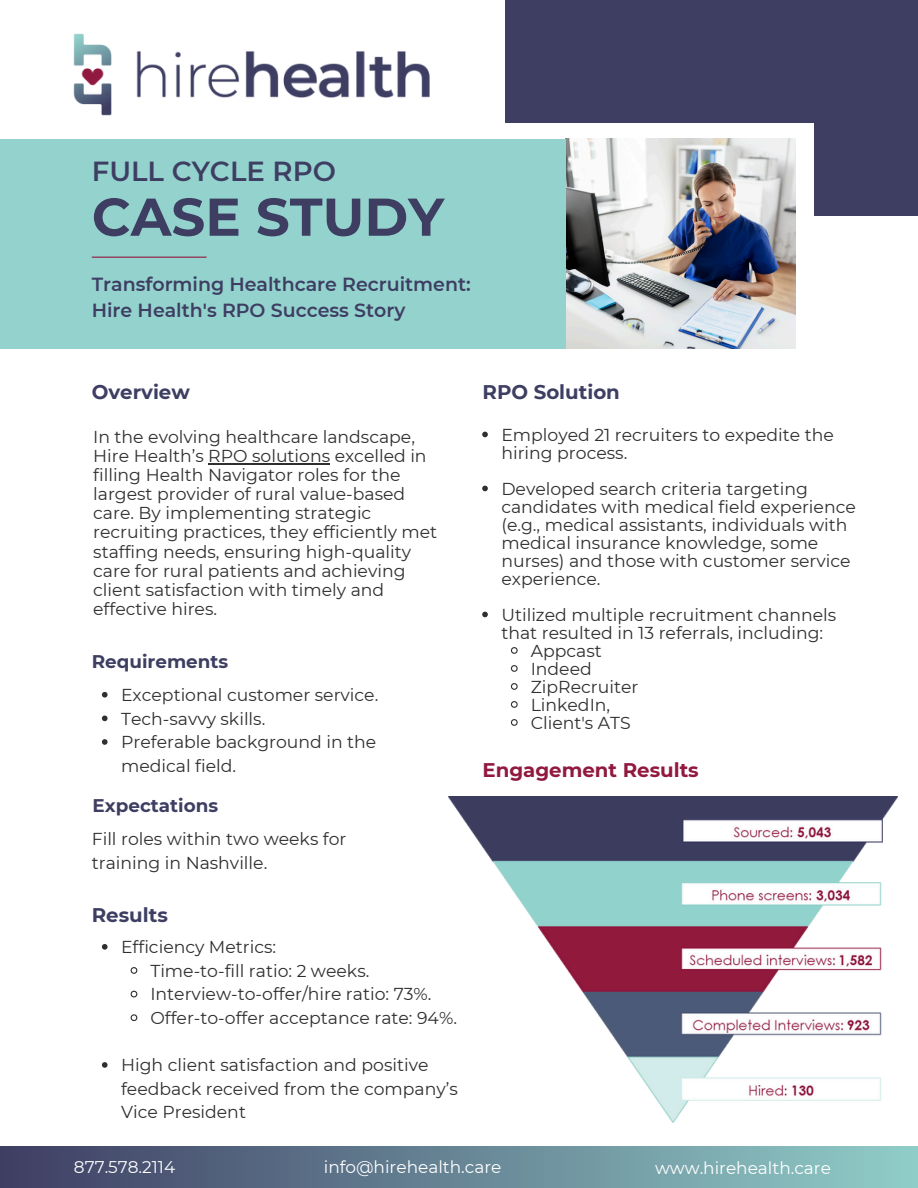
<style>
.page{position:relative;width:918px;height:1188px;background:#fff}
.page>*{position:absolute;margin:0;border:0;box-sizing:border-box;transform-origin:0 0}
.t1{font:700 53.1px "Montserrat";color:#3e3e63}
.t2{font:600 27.6px "Montserrat";color:#3e3e63}
.t3{font:700 19.8px "Montserrat";color:#3e3e63}
.t4{font:700 19.8px "Montserrat";color:#911940}
.t5{font:600 18.9px/25.8px "Montserrat";color:#3e3e63}
.t6{font:700 18.3px "Montserrat";color:#3e3e63}
.t7{font:17.25px/19.2px "Montserrat";color:#302f2f}
.t8{font:16.95px "Montserrat";color:#fff}
</style>
<div class="page">
<div style="left:505px;top:0;width:413px;height:216px;background:#3e3e63"></div>
<div style="left:373px;top:123px;width:440px;height:288px;background:#fff"></div>
<img style="left:566px;top:138px;width:229px;height:211px">
<div style="left:0;top:139px;width:566px;height:210px;background:#94d3cd"></div>
<div style="left:0;top:1146px;width:917px;height:42px;background:linear-gradient(to right,#3e3e63,#90cdc8)"></div>
<hr style="left:92px;top:257px;width:115px;height:1px;background:#911940">
<img style="left:74px;top:34px;width:356px;height:82px">
<svg style="left:482px;top:432px;width:6px;height:5px"></svg>
<svg style="left:482px;top:486px;width:6px;height:5px"></svg>
<svg style="left:482px;top:612px;width:6px;height:5px"></svg>
<svg style="left:510px;top:647px;width:8px;height:7px"></svg>
<svg style="left:510px;top:665px;width:8px;height:7px"></svg>
<svg style="left:510px;top:683px;width:8px;height:7px"></svg>
<svg style="left:510px;top:701px;width:8px;height:7px"></svg>
<svg style="left:510px;top:719px;width:8px;height:7px"></svg>
<svg style="left:102px;top:944px;width:6px;height:6px"></svg>
<svg style="left:130px;top:967px;width:8px;height:7px"></svg>
<svg style="left:130px;top:990px;width:8px;height:8px"></svg>
<svg style="left:130px;top:1014px;width:8px;height:7px"></svg>
<svg style="left:102px;top:1062px;width:6px;height:6px"></svg>
<hr style="left:208px;top:463px;width:122px;height:1px;background:#302f2f">
<svg style="left:102px;top:692px;width:6px;height:6px"></svg>
<svg style="left:102px;top:716px;width:6px;height:5px"></svg>
<svg style="left:102px;top:739px;width:6px;height:6px"></svg>
<img style="left:448px;top:796px;width:449px;height:326px">
<h3 class="t2" style="left:92px;top:154px;width:246px">FULL CYCLE RPO</h3>
<h2 class="t1" style="left:92px;top:184px;width:354px">CASE STUDY</h2>
<h1 class="t5" style="left:92px;top:271px;width:380px">Transforming Healthcare Recruitment:<br>Hire Health's RPO Success Story</h1>
<h3 class="t3" style="left:92px;top:380px;width:100px">Overview</h3>
<h3 class="t7" style="left:93px;top:427px;width:346px">In the evolving healthcare landscape, Hire Health’s RPO solutions excelled in filling Health Navigator roles for the largest provider of rural value-based care. By implementing strategic recruiting practices, they efficiently met staffing needs, ensuring high-quality care for rural patients and achieving client satisfaction with timely and effective hires.</h3>
<p class="t6" style="left:92px;top:651px;width:138px">Requirements</p>
<p class="t7" style="left:121px;top:685px;width:259px">Exceptional customer service.</p>
<h3 class="t7" style="left:121px;top:709px;width:146px">Tech-savvy skills.</h3>
<p class="t7" style="left:121px;top:730px;width:257px;line-height:23.7px">Preferable background in the medical field.</p>
<p class="t6" style="left:93px;top:795px;width:127px">Expectations</p>
<p class="t7" style="left:92px;top:827px;width:256px;line-height:23.7px">Fill roles within two weeks for training in Nashville.</p>
<p class="t3" style="left:92px;top:903px;width:78px">Results</p>
<p class="t7" style="left:121px;top:937px;width:157px">Efficiency Metrics:</p>
<h3 class="t7" style="left:150px;top:961px;width:220px">Time-to-fill ratio: 2 weeks.</h3>
<p class="t7" style="left:150px;top:984px;width:283px">Interview-to-offer/hire ratio: 73%.</p>
<p class="t7" style="left:150px;top:1008px;width:308px">Offer-to-offer acceptance rate: 94%.</p>
<p class="t7" style="left:121px;top:1053px;width:338px;line-height:23.7px">High client satisfaction and positive feedback received from the company’s<br>Vice President</p>
<h3 class="t3" style="left:483px;top:380px;width:139px">RPO Solution</h3>
<h3 class="t7" style="left:501px;top:425px;width:334px;line-height:18px">Employed 21 recruiters to expedite the hiring process.</h3>
<p class="t7" style="left:501px;top:479px;width:356px;line-height:18px">Developed search criteria targeting candidates with medical field experience (e.g., medical assistants, individuals with medical insurance knowledge, some nurses) and those with customer service experience.</p>
<p class="t7" style="left:501px;top:605px;width:336px;line-height:18px">Utilized multiple recruitment channels that resulted in 13 referrals, including:</p>
<p class="t7" style="left:531px;top:641px;width:73px">Appcast</p>
<p class="t7" style="left:531px;top:659px;width:63px">Indeed</p>
<p class="t7" style="left:531px;top:677px;width:109px">ZipRecruiter</p>
<p class="t7" style="left:531px;top:695px;width:81px">LinkedIn,</p>
<p class="t7" style="left:531px;top:713px;width:102px">Client's ATS</p>
<p class="t4" style="left:483px;top:758px;width:218px">Engagement Results</p>
<p class="t8" style="left:74px;top:1157px;width:103px">877.578.2114</p>
<p class="t8" style="left:324px;top:1157px;width:179px">info@hirehealth.care</p>
<p class="t8" style="left:655px;top:1157px;width:177px">www.hirehealth.care</p>
</div>
